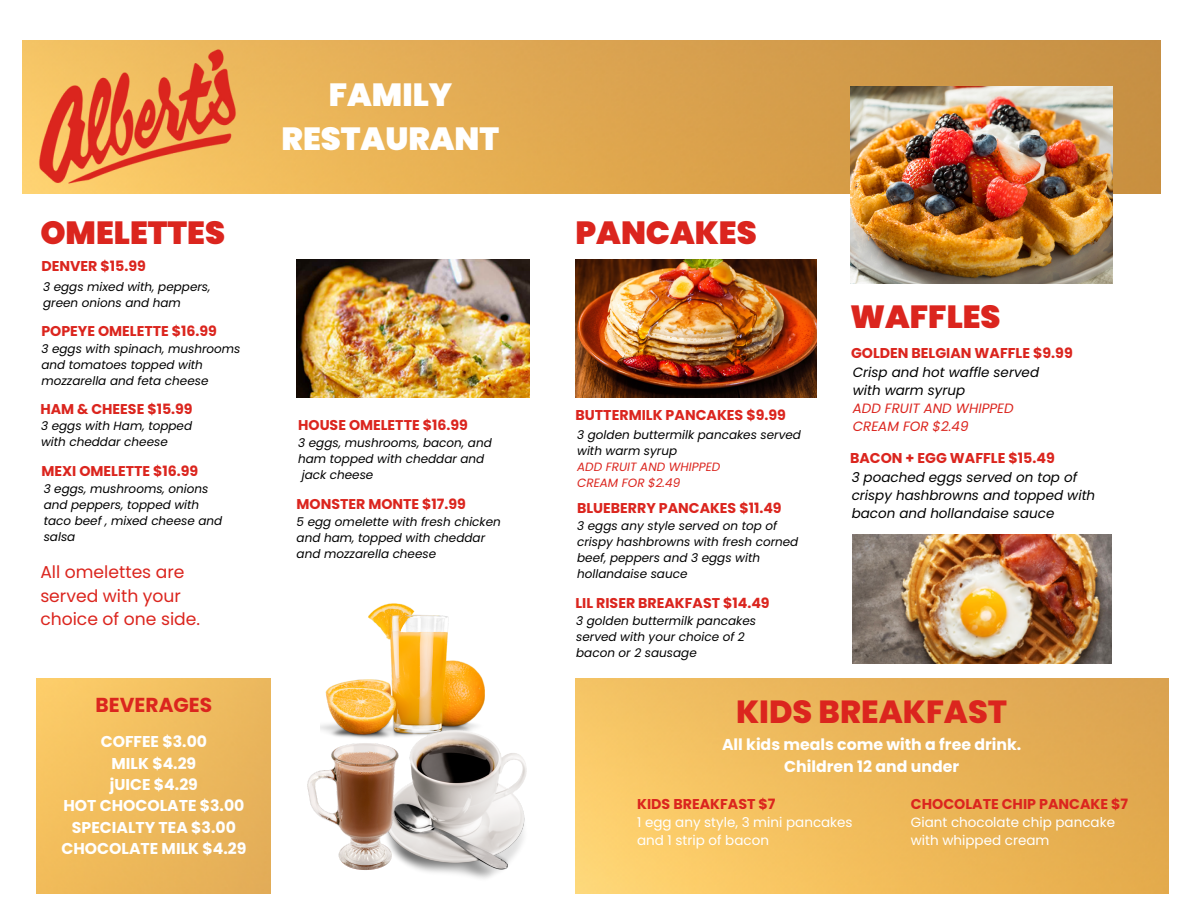
<style>
.page{position:relative;width:1188px;height:918px;background:#fff}
.page>*{position:absolute;margin:0;border:0;box-sizing:border-box;transform-origin:0 0}
.t1{font:900 32.1px "Poppins";color:#db251e}
.t2{font:900 32.1px/43.8px "Poppins";color:#fff;text-align:center}
.t3{font:800 31.95px "Poppins";color:#db251e}
.t4{font:900 31.95px "Poppins";color:#db251e}
.t5{font:700 20.25px "Poppins";color:#db251e}
.t6{font:17.25px/23.7px "Poppins";color:#db251e}
.t7{font:700 15.75px/21.3px "Poppins";color:#fff;text-align:center}
.t8{font:700 14.25px "Poppins";color:#db251e}
.t9{font:italic 13.5px/18px "Poppins";color:#000}
.t10{font:13.5px/18px "Poppins";color:#fff}
.t11{font:italic 12px/16px "Poppins";color:#000}
.t12{font:italic 12px "Poppins";color:#db251e}
.s1{color:#db251e}
</style>
<div class="page">
<img style="left:22px;top:40px;width:1138px;height:153px">
<img style="left:37px;top:49px;width:200px;height:136px">
<img style="left:576px;top:679px;width:592px;height:215px">
<img style="left:297px;top:259px;width:233px;height:138px">
<img style="left:576px;top:259px;width:240px;height:138px">
<img style="left:850px;top:86px;width:262px;height:197px">
<img style="left:853px;top:534px;width:258px;height:130px">
<img style="left:321px;top:604px;width:164px;height:135px">
<img style="left:382px;top:731px;width:145px;height:148px">
<img style="left:307px;top:739px;width:96px;height:135px">
<img style="left:37px;top:679px;width:234px;height:215px">
<h5 class="t1" style="left:40px;top:210px;width:186px">OMELETTES</h5>
<h6 class="t8" style="left:41px;top:256px;width:106px">DENVER $15.99</h6>
<h5 class="t11" style="left:43px;top:278px;width:169px">3 eggs mixed with, peppers,</h5>
<h5 class="t11" style="left:43px;top:294px;width:139px">green onions and ham</h5>
<h5 class="t8" style="left:41px;top:321px;width:177px">POPEYE OMELETTE $16.99</h5>
<p class="t11" style="left:41px;top:341px;width:201px">3 eggs with spinach, mushrooms</p>
<p class="t11" style="left:41px;top:357px;width:163px">and tomatoes topped with</p>
<p class="t11" style="left:41px;top:373px;width:169px">mozzarella and feta cheese</p>
<p class="t8" style="left:40px;top:399px;width:154px">HAM &amp; CHEESE $15.99</p>
<p class="t11" style="left:41px;top:418px;width:153px">3 eggs with Ham, topped</p>
<p class="t11" style="left:41px;top:434px;width:128px">with cheddar cheese</p>
<p class="t8" style="left:41px;top:461px;width:158px">MEXI OMELETTE $16.99</p>
<p class="t11" style="left:44px;top:481px;width:166px">3 eggs, mushrooms, onions</p>
<p class="t11" style="left:44px;top:497px;width:157px">and peppers, topped with</p>
<p class="t11" style="left:44px;top:513px;width:180px">taco beef , mixed cheese and</p>
<p class="t11" style="left:44px;top:529px;width:33px">salsa</p>
<p class="t6" style="left:40px;top:560px;width:161px">All omelettes are served with your choice of one side.</p>
<p class="t5" style="left:96px;top:691px;width:118px">BEVERAGES</p>
<p class="t7" style="left:63px;top:731px;width:183px">COFFEE $3.00<br>MILK $4.29<br>jUICE $4.29<br>HOT CHOCOLATE $3.00<br>SPECIALTY TEA $3.00</p>
<p class="t7" style="left:62px;top:838px;width:186px">CHOCOLATE MILK $4.29</p>
<h5 class="t2" style="left:282px;top:73px;width:219px">FAMILY<br>RESTAURANT</h5>
<p class="t8" style="left:298px;top:415px;width:171px">HOUSE OMELETTE $16.99</p>
<h5 class="t11" style="left:298px;top:435px;width:195px">3 eggs, mushrooms, bacon, and</h5>
<h5 class="t11" style="left:298px;top:451px;width:188px">ham topped with cheddar and</h5>
<h6 class="t11" style="left:302px;top:467px;width:73px">jack cheese</h6>
<p class="t8" style="left:297px;top:494px;width:171px">MONSTER MONTE $17.99</p>
<p class="t11" style="left:297px;top:513px;width:206px">5 egg omelette with fresh chicken</p>
<h2 class="t11" style="left:297px;top:529px;width:190px">and ham, topped with cheddar</h2>
<h3 class="t11" style="left:297px;top:545px;width:141px">and mozzarella cheese</h3>
<p class="t1" style="left:576px;top:210px;width:183px">PANCAKES</p>
<p class="t8" style="left:576px;top:405px;width:212px">BUTTERMILK PANCAKES $9.99</p>
<p class="t11" style="left:577px;top:427px;width:225px">3 golden buttermilk pancakes served with warm syrup</p>
<p class="t12" style="left:577px;top:458px;width:145px">ADD FRUIT AND WHIPPED</p>
<p class="t12" style="left:577px;top:474px;width:105px">CREAM FOR $2.49</p>
<h5 class="t8" style="left:577px;top:498px;width:206px">BLUEBERRY PANCAKES $11.49</h5>
<h5 class="t11" style="left:577px;top:517px;width:223px">3 eggs any style served on top of crispy hashbrowns with fresh corned beef, peppers and 3 eggs with hollandaise sauce</h5>
<p class="t8" style="left:576px;top:593px;width:196px">LIL RISER BREAKFAST $14.49</p>
<h4 class="t11" style="left:576px;top:613px;width:181px">3 golden buttermilk pancakes</h4>
<h5 class="t11" style="left:576px;top:629px;width:170px">served with your choice of 2</h5>
<p class="t11" style="left:576px;top:645px;width:122px">bacon or 2 sausage</p>
<p class="t4" style="left:850px;top:295px;width:152px">WAFFLES</p>
<p class="t8" style="left:851px;top:343px;width:223px">GOLDEN BELGIAN WAFFLE $9.99</p>
<p class="t9" style="left:853px;top:364px;width:188px">Crisp and hot waffle served with warm syrup<br><span class="s1">ADD FRUIT AND WHIPPED<br>CREAM FOR $2.49</span></p>
<p class="t8" style="left:850px;top:448px;width:206px">BACON + EGG WAFFLE $15.49</p>
<p class="t9" style="left:852px;top:469px;width:245px">3 poached eggs served on top of crispy hashbrowns and topped with bacon and hollandaise sauce</p>
<h1 class="t3" style="left:736px;top:689px;width:273px">KIDS BREAKFAST</h1>
<h1 class="t7" style="left:722px;top:734px;width:301px">All kids meals come with a free drink.<br>Children 12 and under</h1>
<h3 class="t8" style="left:637px;top:794px;width:140px">KIDS BREAKFAST $7</h3>
<h3 class="t10" style="left:637px;top:814px;width:217px">1 egg any style, 3 mini pancakes and 1 strip of bacon</h3>
<h6 class="t8" style="left:911px;top:794px;width:219px">CHOCOLATE CHIP PANCAKE $7</h6>
<h6 class="t10" style="left:911px;top:814px;width:206px">Giant chocolate chip pancake with whipped cream</h6>
</div>
